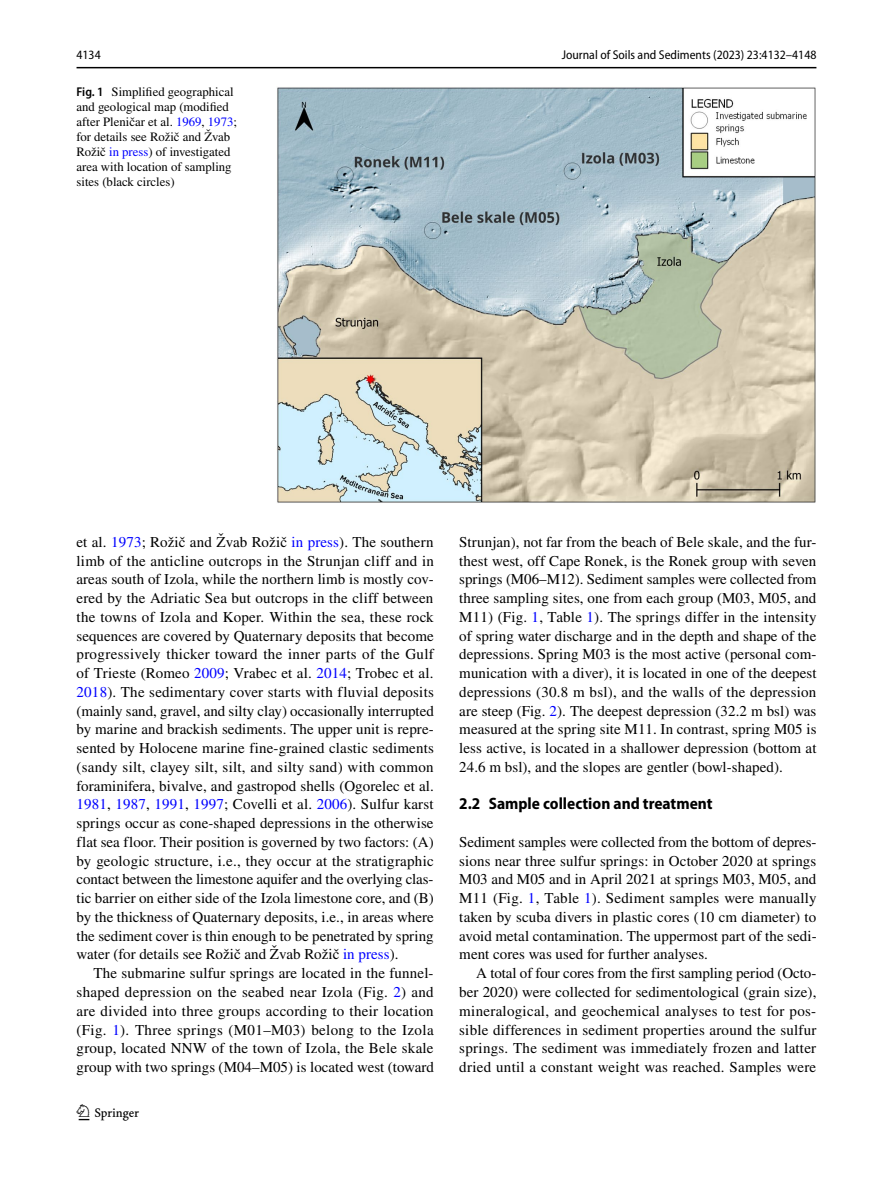
<style>
.page{position:relative;width:893px;height:1187px;background:#fff}
.page>*{position:absolute;margin:0;border:0;box-sizing:border-box;transform-origin:0 0}
.t1{font:22.5px "Springnew Regular 3";color:#000}
.t2{font:700 semi-condensed 16.5px "Myriad Pro";color:#000}
.t3{font:15px/18.8px "STIX";letter-spacing:.005em;color:#000;text-align:justify}
.t4{font:12.75px/15px "STIX";color:#000}
.t5{font:semi-condensed 12.75px "Myriad Pro";color:#000}
.s1{font-family:"Myriad Pro";font-weight:600;font-stretch:semi-condensed}
.s2{color:#00f}
</style>
<div class="page">
<hr style="left:77px;top:67px;width:739px;height:1px;background:#000">
<img style="left:277px;top:87px;width:539px;height:416px">
<p class="t5" style="left:77px;top:48px;width:26px">4134</p>
<p class="t5" style="left:562px;top:48px;width:256px">Journal of Soils and Sediments (2023) 23:4132–4148</p>
<p class="t4" style="left:77px;top:85px;width:162px"><span class="s1">Fig. 1</span> Simplified geographical and geological map (modified after Pleničar et al. <span class="s2">1969</span>, <span class="s2">1973</span>; for details see Rožič and Žvab<br>Rožič <span class="s2">in press</span>) of investigated area with location of sampling sites (black circles)</p>
<p class="t3" style="left:77px;top:533px;width:359px">et al. <span class="s2">1973</span>; Rožič and Žvab Rožič <span class="s2">in press</span>). The southern limb of the anticline outcrops in the Strunjan cliff and in areas south of Izola, while the northern limb is mostly cov&shy;ered by the Adriatic Sea but outcrops in the cliff between the towns of Izola and Koper. Within the sea, these rock sequences are covered by Quaternary deposits that become progressively thicker toward the inner parts of the Gulf of Trieste (Romeo <span class="s2">2009</span>; Vrabec et al. <span class="s2">2014</span>; Trobec et al.<br><span class="s2">2018</span>). The sedimentary cover starts with fluvial deposits (mainly sand, gravel, and silty clay) occasionally interrupted by marine and brackish sediments. The upper unit is repre&shy;sented by Holocene marine fine-grained clastic sediments (sandy silt, clayey silt, silt, and silty sand) with common foraminifera, bivalve, and gastropod shells (Ogorelec et al.<br><span class="s2">1981</span>, <span class="s2">1987</span>, <span class="s2">1991</span>, <span class="s2">1997</span>; Covelli et al. <span class="s2">2006</span>). Sulfur karst springs occur as cone-shaped depressions in the otherwise flat sea floor. Their position is governed by two factors: (A) by geologic structure, i.e., they occur at the stratigraphic contact between the limestone aquifer and the overlying clas&shy;tic barrier on either side of the Izola limestone core, and (B) by the thickness of Quaternary deposits, i.e., in areas where the sediment cover is thin enough to be penetrated by spring water (for details see Rožič and Žvab Rožič <span class="s2">in press</span>).</p>
<p class="t3" style="left:77px;top:964px;width:359px;text-indent:17px">The submarine sulfur springs are located in the funnel&shy;shaped depression on the seabed near Izola (Fig. <span class="s2">2</span>) and are divided into three groups according to their location (Fig. <span class="s2">1</span>). Three springs (M01–M03) belong to the Izola group, located NNW of the town of Izola, the Bele skale group with two springs (M04–M05) is located west (toward</p>
<h1 class="t1" style="left:79px;top:1104px;width:62px">1 3</h1>
<p class="t3" style="left:459px;top:533px;width:359px">Strunjan), not far from the beach of Bele skale, and the fur&shy;thest west, off Cape Ronek, is the Ronek group with seven springs (M06–M12). Sediment samples were collected from three sampling sites, one from each group (M03, M05, and M11) (Fig. <span class="s2">1</span>, Table <span class="s2">1</span>). The springs differ in the intensity of spring water discharge and in the depth and shape of the depressions. Spring M03 is the most active (personal com&shy;munication with a diver), it is located in one of the deepest depressions (30.8 m bsl), and the walls of the depression are steep (Fig. <span class="s2">2</span>). The deepest depression (32.2 m bsl) was measured at the spring site M11. In contrast, spring M05 is less active, is located in a shallower depression (bottom at 24.6 m bsl), and the slopes are gentler (bowl-shaped).</p>
<p class="t2" style="left:459px;top:794px;width:255px">2.2 Sample collection and treatment</p>
<p class="t3" style="left:459px;top:833px;width:359px">Sediment samples were collected from the bottom of depres&shy;sions near three sulfur springs: in October 2020 at springs M03 and M05 and in April 2021 at springs M03, M05, and M11 (Fig. <span class="s2">1</span>, Table <span class="s2">1</span>). Sediment samples were manually taken by scuba divers in plastic cores (10 cm diameter) to avoid metal contamination. The uppermost part of the sedi&shy;ment cores was used for further analyses.</p>
<p class="t3" style="left:459px;top:964px;width:359px;text-indent:17px">A total of four cores from the first sampling period (Octo&shy;ber 2020) were collected for sedimentological (grain size), mineralogical, and geochemical analyses to test for pos&shy;sible differences in sediment properties around the sulfur springs. The sediment was immediately frozen and latter dried until a constant weight was reached. Samples were</p>
</div>
